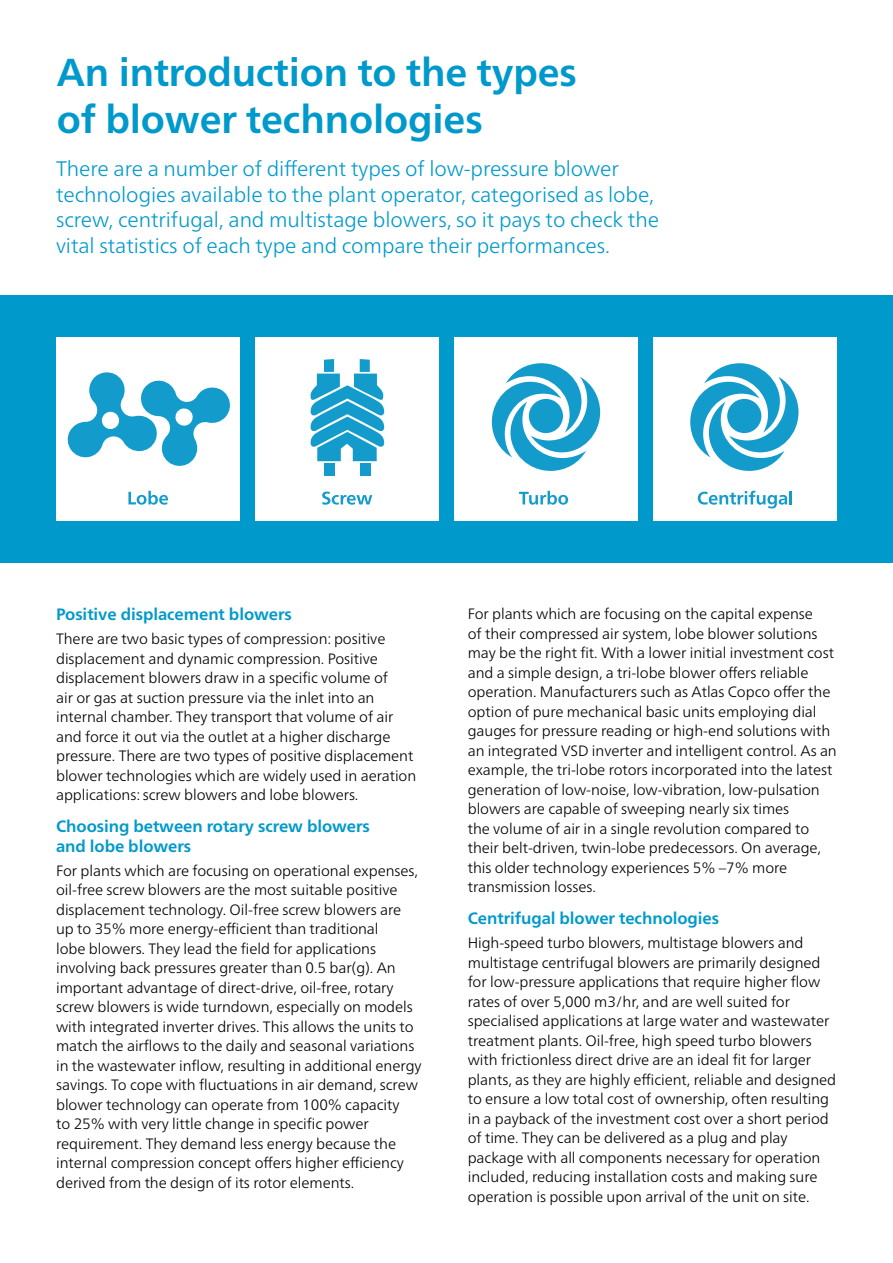
<style>
.page{position:relative;width:893px;height:1263px;background:#fff}
.page>*{position:absolute;margin:0;border:0;box-sizing:border-box;transform-origin:0 0}
.t1{font:700 39px/46.5px "Neue Frutiger World";letter-spacing:-.005em;color:#09c}
.t2{font:300 21px/25.5px "Neue Frutiger World";letter-spacing:-.005em;color:#09c}
.t3{font:700 16.5px/19.5px "Neue Frutiger World";letter-spacing:-.005em;color:#09c}
.t4{font:300 15px/19.5px "Neue Frutiger World";letter-spacing:-.005em;color:#000}
</style>
<div class="page">
<div style="left:0;top:295px;width:893px;height:268px;background:#09c"></div>
<div style="left:56px;top:338px;width:184px;height:183px;background:#fff"></div>
<svg style="left:67px;top:372px;width:163px;height:94px"></svg>
<svg style="left:128px;top:491px;width:40px;height:14px"></svg>
<div style="left:255px;top:338px;width:184px;height:183px;background:#fff"></div>
<svg style="left:322px;top:492px;width:50px;height:13px"></svg>
<div style="left:454px;top:338px;width:184px;height:183px;background:#fff"></div>
<svg style="left:519px;top:491px;width:49px;height:14px"></svg>
<div style="left:653px;top:338px;width:184px;height:183px;background:#fff"></div>
<svg style="left:698px;top:491px;width:94px;height:17px"></svg>
<svg style="left:492px;top:363px;width:108px;height:108px"></svg>
<div style="left:529px;top:399px;width:34px;height:34px;background:#139bcc;border-radius:50%"></div>
<svg style="left:690px;top:363px;width:108px;height:108px"></svg>
<div style="left:727px;top:399px;width:34px;height:34px;background:#139bcc;border-radius:50%"></div>
<svg style="left:311px;top:359px;width:73px;height:102px"></svg>
<div style="left:324px;top:463px;width:11px;height:12px;background:#139bcc"></div>
<div style="left:360px;top:463px;width:10px;height:12px;background:#139bcc"></div>
<p class="t1" style="left:57px;top:49px;width:522px">An introduction to the types of blower technologies</p>
<p class="t2" style="left:56px;top:156px;width:604px">There are a number of different types of low-pressure blower technologies available to the plant operator, categorised as lobe, screw, centrifugal, and multistage blowers, so it pays to check the vital statistics of each type and compare their performances.</p>
<p class="t3" style="left:56px;top:604px;width:237px">Positive displacement blowers</p>
<p class="t4" style="left:56px;top:629px;width:362px">There are two basic types of compression: positive displacement and dynamic compression. Positive displacement blowers draw in a specific volume of<br>air or gas at suction pressure via the inlet into an internal chamber. They transport that volume of air and force it out via the outlet at a higher discharge pressure. There are two types of positive displacement blower technologies which are widely used in aeration applications: screw blowers and lobe blowers.</p>
<p class="t3" style="left:56px;top:816px;width:315px">Choosing between rotary screw blowers and lobe blowers</p>
<p class="t4" style="left:56px;top:861px;width:367px">For plants which are focusing on operational expenses, oil-free screw blowers are the most suitable positive displacement technology. Oil-free screw blowers are up to 35% more energy-efficient than traditional<br>lobe blowers. They lead the field for applications involving back pressures greater than 0.5 bar(g). An important advantage of direct-drive, oil-free, rotary screw blowers is wide turndown, especially on models with integrated inverter drives. This allows the units to match the airflows to the daily and seasonal variations in the wastewater inflow, resulting in additional energy savings. To cope with fluctuations in air demand, screw blower technology can operate from 100% capacity<br>to 25% with very little change in specific power requirement. They demand less energy because the internal compression concept offers higher efficiency derived from the design of its rotor elements.</p>
<p class="t4" style="left:468px;top:604px;width:371px">For plants which are focusing on the capital expense<br>of their compressed air system, lobe blower solutions may be the right fit. With a lower initial investment cost and a simple design, a tri-lobe blower offers reliable operation. Manufacturers such as Atlas Copco offer the option of pure mechanical basic units employing dial gauges for pressure reading or high-end solutions with an integrated VSD inverter and intelligent control. As an example, the tri-lobe rotors incorporated into the latest generation of low-noise, low-vibration, low-pulsation blowers are capable of sweeping nearly six times<br>the volume of air in a single revolution compared to their belt-driven, twin-lobe predecessors. On average, this older technology experiences 5% –7% more transmission losses.</p>
<p class="t3" style="left:468px;top:908px;width:253px">Centrifugal blower technologies</p>
<p class="t4" style="left:468px;top:933px;width:370px">High-speed turbo blowers, multistage blowers and multistage centrifugal blowers are primarily designed for low-pressure applications that require higher flow rates of over 5,000 m3/hr, and are well suited for specialised applications at large water and wastewater treatment plants. Oil-free, high speed turbo blowers with frictionless direct drive are an ideal fit for larger plants, as they are highly efficient, reliable and designed to ensure a low total cost of ownership, often resulting in a payback of the investment cost over a short period of time. They can be delivered as a plug and play package with all components necessary for operation included, reducing installation costs and making sure operation is possible upon arrival of the unit on site.</p>
</div>
